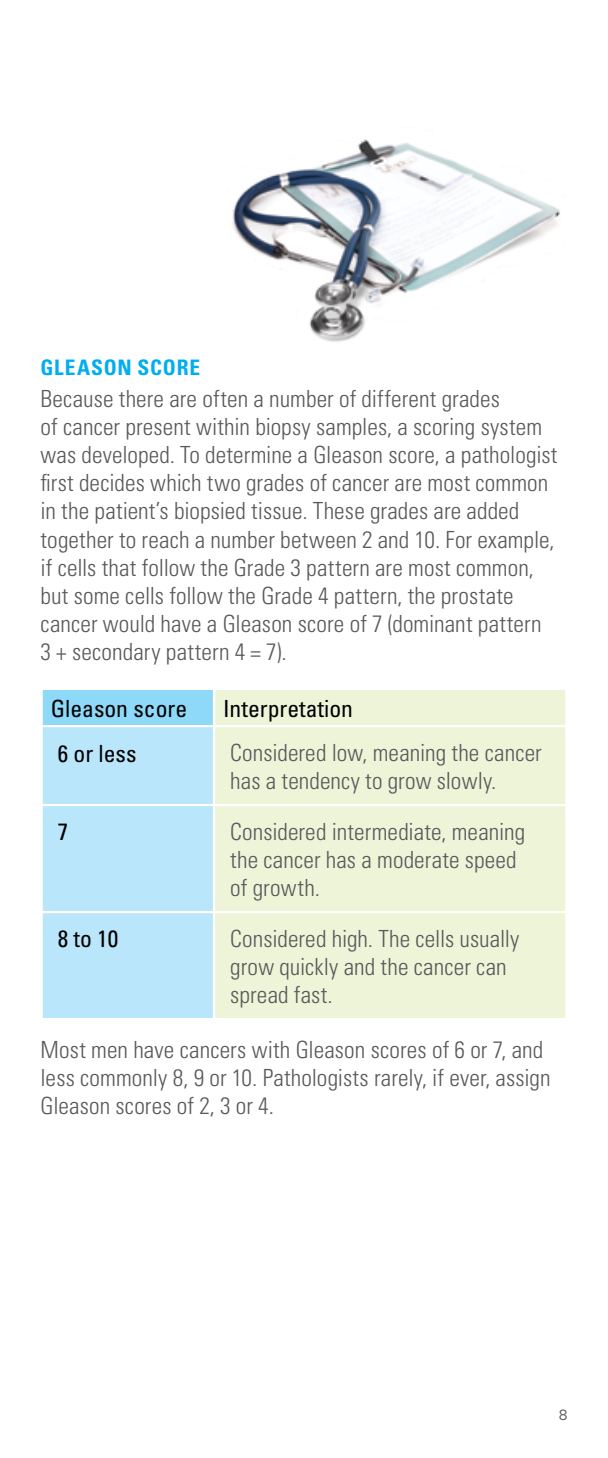
<style>
.page{position:relative;width:608px;height:1458px;background:#fff}
.page>*{position:absolute;margin:0;border:0;box-sizing:border-box;transform-origin:0 0}
.t1{font:300 condensed 23.62px/28.1px "Univers";letter-spacing:.005em;color:#58595b}
.t2{font:condensed 23.62px "Univers";color:#000}
.t3{font:700 condensed 21.38px "Univers";letter-spacing:.04em;color:#00aeef}
.t4{font:15.75px "Archer Medium LF";color:#58595b}
</style>
<div class="page">
<img style="left:232px;top:139px;width:328px;height:203px">
<div style="left:42px;top:689px;width:172px;height:37px;background:#8ed8f8"></div>
<div style="left:215px;top:690px;width:350px;height:328px;background:#eef4d8"></div>
<div style="left:43px;top:727px;width:170px;height:291px;background:#b9e6fa"></div>
<hr style="left:214px;top:725px;width:353px;height:2px;background:#fff">
<hr style="left:214px;top:804px;width:353px;height:2px;background:#fff">
<hr style="left:214px;top:911px;width:353px;height:2px;background:#fff">
<hr style="left:40px;top:688px;width:174px;height:2px;background:#fff">
<hr style="left:40px;top:690px;width:3px;height:35px;background:#fff">
<hr style="left:213px;top:690px;width:2px;height:35px;background:#fff">
<hr style="left:40px;top:725px;width:174px;height:2px;background:#fff">
<hr style="left:40px;top:804px;width:174px;height:2px;background:#fff">
<hr style="left:40px;top:911px;width:174px;height:2px;background:#fff">
<p class="t3" style="left:40px;top:354px;width:161px">GLEASON SCORE</p>
<p class="t1" style="left:40px;top:384px;width:518px">Because there are often a number of different grades<br>of cancer present within biopsy samples, a scoring system was developed. To determine a Gleason score, a pathologist first decides which two grades of cancer are most common in the patient’s biopsied tissue. These grades are added together to reach a number between 2 and 10. For example, if cells that follow the Grade 3 pattern are most common, but some cells follow the Grade 4 pattern, the prostate cancer would have a Gleason score of 7 (dominant pattern 3 + secondary pattern 4 = 7).</p>
<p class="t2" style="left:51px;top:694px;width:138px">Gleason score</p>
<p class="t2" style="left:223px;top:694px;width:131px">Interpretation</p>
<p class="t2" style="left:58px;top:738px;width:80px">6 or less</p>
<p class="t1" style="left:230px;top:738px;width:313px">Considered low, meaning the cancer has a tendency to grow slowly.</p>
<p class="t2" style="left:58px;top:817px;width:12px">7</p>
<p class="t1" style="left:230px;top:817px;width:296px">Considered intermediate, meaning the cancer has a moderate speed of growth.</p>
<p class="t2" style="left:58px;top:924px;width:62px">8 to 10</p>
<p class="t1" style="left:230px;top:924px;width:290px">Considered high. The cells usually grow quickly and the cancer can spread fast.</p>
<p class="t1" style="left:41px;top:1035px;width:511px">Most men have cancers with Gleason scores of 6 or 7, and less commonly 8, 9 or 10. Pathologists rarely, if ever, assign<br>Gleason scores of 2, 3 or 4.</p>
<p class="t4" style="left:558px;top:1404px;width:10px">8</p>
</div>
